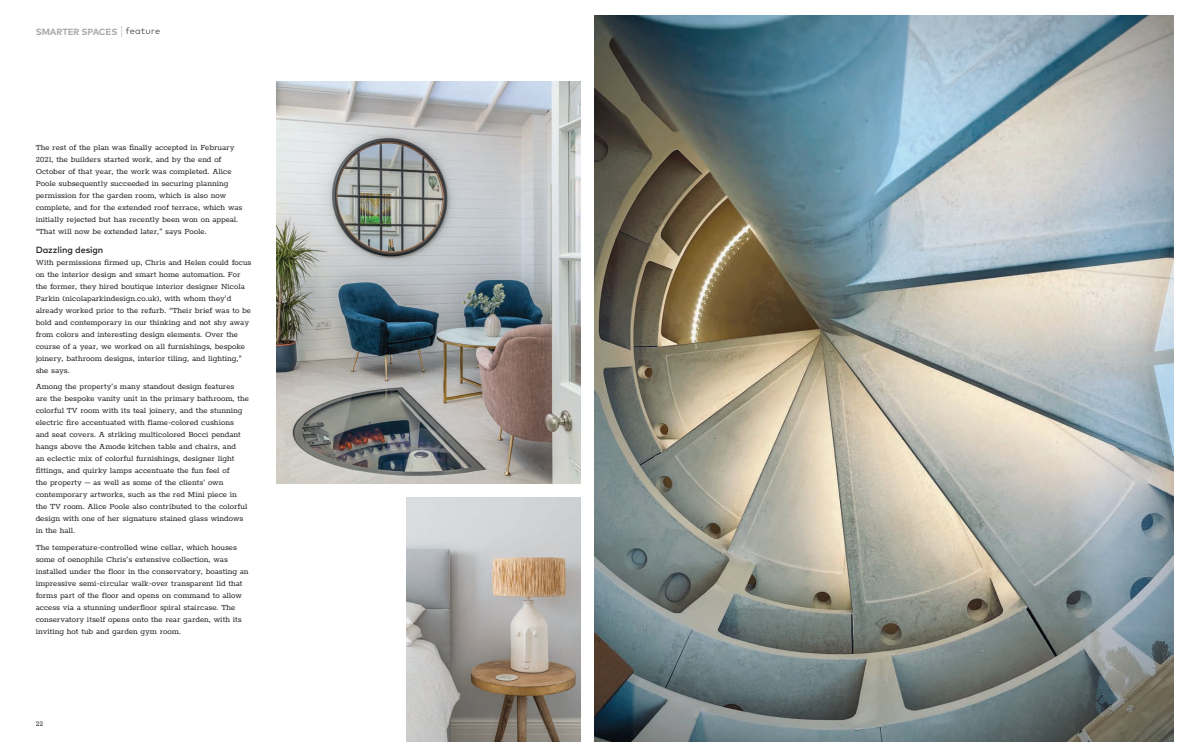
<style>
.page{position:relative;width:1188px;height:756px;background:#fff}
.page>*{position:absolute;margin:0;border:0;box-sizing:border-box;transform-origin:0 0}
.t1{font:9px/12px "Rokkitt";color:#231f20}
.t2{font:700 9px "Mark Pro";letter-spacing:-.015em;color:#a7a9ac}
.t3{font:500 9px "Mark Pro";letter-spacing:-.01em;color:#231f20}
.t4{font:8px "Rokkitt";color:#231f20}
.s1{font-weight:200;font-size:13px}
.s2{font-weight:300;color:#231f20}
</style>
<div class="page">
<img style="left:594px;top:16px;width:580px;height:726px">
<img style="left:276px;top:81px;width:305px;height:402px">
<img style="left:406px;top:497px;width:175px;height:245px">
<p class="t2" style="left:36px;top:25px;width:126px">SMARTER SPACES <span class="s1">|</span> <span class="s2">feature</span></p>
<p class="t1" style="left:36px;top:141px;width:208px">The rest of the plan was finally accepted in February 2021, the builders started work, and by the end of October of that year, the work was completed. Alice Poole subsequently succeeded in securing planning permission for the garden room, which is also now complete, and for the extended roof terrace, which was initially rejected but has recently been won on appeal. “That will now be extended later,” says Poole.</p>
<p class="t3" style="left:36px;top:243px;width:69px">Dazzling design</p>
<p class="t1" style="left:36px;top:256px;width:217px">With permissions firmed up, Chris and Helen could focus on the interior design and smart home automation. For the former, they hired boutique interior designer Nicola Parkin (nicolaparkindesign.co.uk), with whom they’d already worked prior to the refurb. “Their brief was to be bold and contemporary in our thinking and not shy away from colors and interesting design elements. Over the course of a year, we worked on all furnishings, bespoke joinery, bathroom designs, interior tiling, and lighting,” she says.</p>
<p class="t1" style="left:36px;top:380px;width:215px">Among the property’s many standout design features<br>are the bespoke vanity unit in the primary bathroom, the colorful TV room with its teal joinery, and the stunning electric fire accentuated with flame-colored cushions and seat covers. A striking multicolored Bocci pendant hangs above the Amode kitchen table and chairs, and<br>an eclectic mix of colorful furnishings, designer light fittings, and quirky lamps accentuate the fun feel of<br>the property – as well as some of the clients’ own contemporary artworks, such as the red Mini piece in the TV room. Alice Poole also contributed to the colorful design with one of her signature stained glass windows in the hall.</p>
<p class="t1" style="left:36px;top:541px;width:214px">The temperature-controlled wine cellar, which houses some of oenophile Chris’s extensive collection, was installed under the floor in the conservatory, boasting an impressive semi-circular walk-over transparent lid that forms part of the floor and opens on command to allow access via a stunning underfloor spiral staircase. The conservatory itself opens onto the rear garden, with its inviting hot tub and garden gym room.</p>
<p class="t4" style="left:36px;top:718px;width:9px">22</p>
</div>
